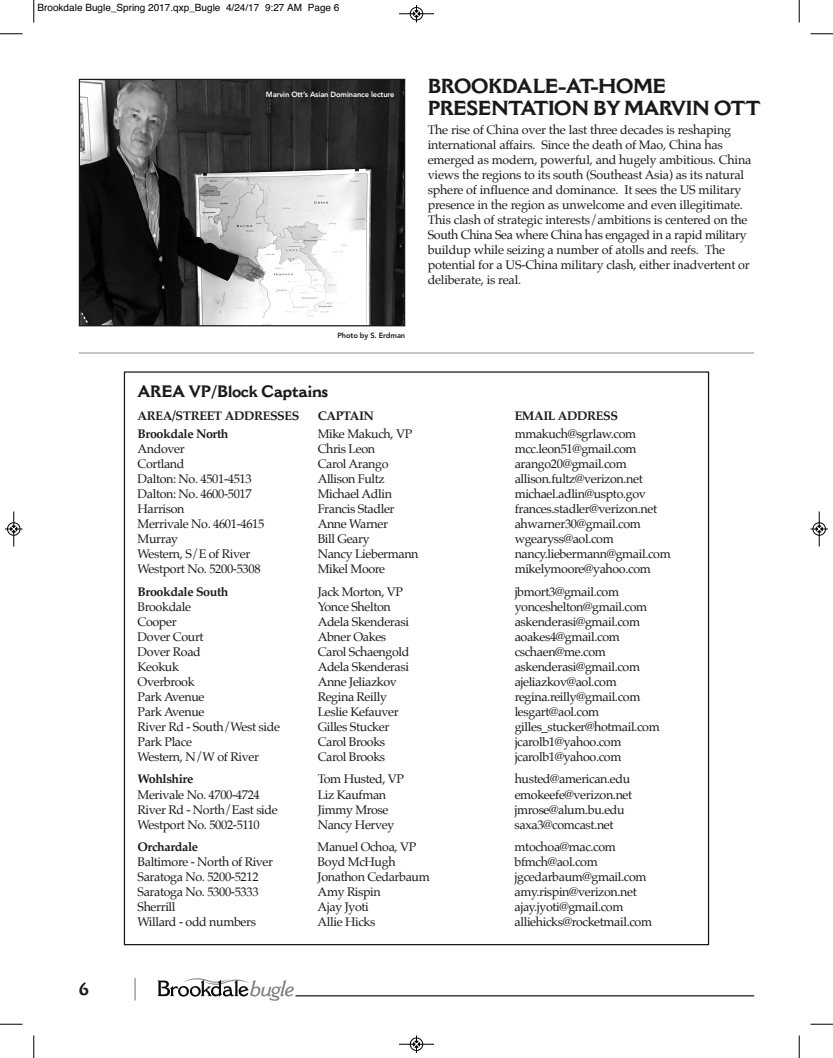
<style>
.page{position:relative;width:833px;height:1058px;background:#fff}
.page>*{position:absolute;margin:0;border:0;box-sizing:border-box;transform-origin:0 0}
.t1{font:700 20px/21.2px "Cantoria";letter-spacing:-.04em;color:#191919}
.t2{font:700 17.5px "Cantoria";color:#191919}
.t3{font:700 16.25px "Cantoria";letter-spacing:-.03em;color:#191919}
.t4{font:12.5px/15px "Palatino";letter-spacing:-.03em;color:#191919}
.t5{font:700 12.5px "Palatino";letter-spacing:-.03em;color:#191919}
.t6{font:10px "Helvetica";color:#000}
.t7{font:800 7.5px "Avenir";letter-spacing:-.015em;color:#fff}
.t8{font:800 7.5px "Avenir";letter-spacing:-.015em;color:#191919}
</style>
<div class="page">
<svg style="left:158px;top:978px;width:136px;height:22px"></svg>
<hr style="left:295px;top:995px;width:459px;height:1px;background:#191919">
<hr style="left:134px;top:978px;width:2px;height:22px;background:#8c8c8c">
<hr style="left:79px;top:353px;width:675px;height:1px;background:#8c8c8c">
<img style="left:81px;top:81px;width:322px;height:243px">
<div style="left:79px;top:79px;width:326px;height:247px;border:1px solid #191919"></div>
<svg style="left:33px;top:0;width:2px;height:22px"></svg>
<svg style="left:0;top:33px;width:22px;height:2px"></svg>
<svg style="left:798px;top:0;width:2px;height:22px"></svg>
<svg style="left:810px;top:33px;width:22px;height:2px"></svg>
<svg style="left:33px;top:1035px;width:2px;height:23px"></svg>
<svg style="left:0;top:1023px;width:22px;height:2px"></svg>
<svg style="left:798px;top:1035px;width:2px;height:23px"></svg>
<svg style="left:810px;top:1023px;width:22px;height:2px"></svg>
<hr style="left:399px;top:14px;width:35px;height:1px;background:#000">
<div style="left:410px;top:7px;width:13px;height:13px;border:1px solid #000;border-radius:50%"></div>
<svg style="left:413px;top:5px;width:6px;height:17px"></svg>
<hr style="left:399px;top:1044px;width:35px;height:1px;background:#000">
<div style="left:410px;top:1037px;width:13px;height:13px;border:1px solid #000;border-radius:50%"></div>
<svg style="left:413px;top:1035px;width:6px;height:17px"></svg>
<hr style="left:14px;top:511px;width:1px;height:35px;background:#000">
<div style="left:7px;top:522px;width:13px;height:13px;border:1px solid #000;border-radius:50%"></div>
<svg style="left:5px;top:526px;width:17px;height:6px"></svg>
<hr style="left:819px;top:511px;width:1px;height:35px;background:#000">
<div style="left:812px;top:522px;width:13px;height:13px;border:1px solid #000;border-radius:50%"></div>
<svg style="left:810px;top:526px;width:18px;height:6px"></svg>
<p class="t6" style="left:38px;top:2px;width:303px">Brookdale Bugle_Spring 2017.qxp_Bugle 4/24/17 9:27 AM Page 6</p>
<p class="t7" style="left:266px;top:88px;width:130px">Marvin Ott’s Asian Dominance lecture</p>
<p class="t8" style="left:337px;top:329px;width:69px">Photo by S. Erdman</p>
<h1 class="t1" style="left:428px;top:78px;width:335px">BROOKDALE-AT-HOME<br>PRESENTATION BY MARVIN OTT</h1>
<p class="t4" style="left:427px;top:123px;width:325px">The rise of China over the last three decades is reshaping international affairs. Since the death of Mao, China has emerged as modern, powerful, and hugely ambitious. China views the regions to its south (Southeast Asia) as its natural sphere of influence and dominance. It sees the US military presence in the region as unwelcome and even illegitimate.<br>This clash of strategic interests/ambitions is centered on the South China Sea where China has engaged in a rapid military buildup while seizing a number of atolls and reefs. The potential for a US-China military clash, either inadvertent or deliberate, is real.</p>
<h2 class="t2" style="left:79px;top:982px;width:12px">6</h2>
<h3 class="t3" style="left:138px;top:385px;width:192px">AREA VP/Block Captains</h3>
<p class="t5" style="left:138px;top:409px;width:163px">AREA/STREET ADDRESSES</p>
<p class="t5" style="left:318px;top:409px;width:58px">CAPTAIN</p>
<p class="t5" style="left:514px;top:409px;width:105px">EMAIL ADDRESS</p>
<p class="t5" style="left:138px;top:428px;width:92px">Brookdale North</p>
<p class="t4" style="left:318px;top:427px;width:96px">Mike Makuch, VP</p>
<p class="t4" style="left:514px;top:427px;width:123px">mmakuch@sgrlaw.com</p>
<p class="t4" style="left:137px;top:442px;width:49px">Andover</p>
<p class="t4" style="left:317px;top:442px;width:59px">Chris Leon</p>
<p class="t4" style="left:514px;top:442px;width:123px">mcc.leon51@gmail.com</p>
<p class="t4" style="left:138px;top:457px;width:48px">Cortland</p>
<p class="t4" style="left:318px;top:457px;width:72px">Carol Arango</p>
<p class="t4" style="left:514px;top:457px;width:113px">arango20@gmail.com</p>
<p class="t4" style="left:138px;top:472px;width:116px">Dalton: No. 4501-4513</p>
<p class="t4" style="left:318px;top:472px;width:69px">Allison Fultz</p>
<p class="t4" style="left:514px;top:472px;width:130px">allison.fultz@verizon.net</p>
<p class="t4" style="left:138px;top:487px;width:116px">Dalton: No. 4600-5017</p>
<p class="t4" style="left:318px;top:487px;width:76px">Michael Adlin</p>
<p class="t4" style="left:514px;top:487px;width:133px">michael.adlin@uspto.gov</p>
<p class="t4" style="left:138px;top:502px;width:48px">Harrison</p>
<p class="t4" style="left:318px;top:502px;width:78px">Francis Stadler</p>
<p class="t4" style="left:514px;top:502px;width:144px">frances.stadler@verizon.net</p>
<p class="t4" style="left:138px;top:517px;width:128px">Merrivale No. 4601-4615</p>
<p class="t4" style="left:318px;top:517px;width:72px">Anne Warner</p>
<p class="t4" style="left:514px;top:517px;width:128px">ahwarner30@gmail.com</p>
<p class="t4" style="left:138px;top:532px;width:42px">Murray</p>
<p class="t4" style="left:318px;top:532px;width:53px">Bill Geary</p>
<p class="t4" style="left:514px;top:532px;width:101px">wgearyss@aol.com</p>
<p class="t4" style="left:138px;top:547px;width:114px">Western, S/E of River</p>
<p class="t4" style="left:318px;top:547px;width:102px">Nancy Liebermann</p>
<p class="t4" style="left:514px;top:547px;width:157px">nancy.liebermann@gmail.com</p>
<p class="t4" style="left:138px;top:562px;width:124px">Westport No. 5200-5308</p>
<p class="t4" style="left:318px;top:562px;width:69px">Mikel Moore</p>
<p class="t4" style="left:514px;top:562px;width:138px">mikelymoore@yahoo.com</p>
<p class="t5" style="left:138px;top:585px;width:92px">Brookdale South</p>
<p class="t4" style="left:318px;top:585px;width:87px">Jack Morton, VP</p>
<p class="t4" style="left:514px;top:585px;width:106px">jbmort3@gmail.com</p>
<p class="t4" style="left:137px;top:600px;width:55px">Brookdale</p>
<p class="t4" style="left:317px;top:600px;width:75px">Yonce Shelton</p>
<p class="t4" style="left:514px;top:600px;width:134px">yonceshelton@gmail.com</p>
<p class="t4" style="left:137px;top:615px;width:41px">Cooper</p>
<p class="t4" style="left:317px;top:615px;width:93px">Adela Skenderasi</p>
<p class="t4" style="left:514px;top:615px;width:127px">askenderasi@gmail.com</p>
<p class="t4" style="left:137px;top:630px;width:68px">Dover Court</p>
<p class="t4" style="left:317px;top:630px;width:70px">Abner Oakes</p>
<p class="t4" style="left:514px;top:630px;width:107px">aoakes4@gmail.com</p>
<p class="t4" style="left:137px;top:645px;width:65px">Dover Road</p>
<p class="t4" style="left:317px;top:645px;width:93px">Carol Schaengold</p>
<p class="t4" style="left:514px;top:645px;width:93px">cschaen@me.com</p>
<p class="t4" style="left:138px;top:660px;width:43px">Keokuk</p>
<p class="t4" style="left:318px;top:660px;width:93px">Adela Skenderasi</p>
<p class="t4" style="left:514px;top:660px;width:127px">askenderasi@gmail.com</p>
<p class="t4" style="left:137px;top:675px;width:59px">Overbrook</p>
<p class="t4" style="left:317px;top:675px;width:81px">Anne Jeliazkov</p>
<p class="t4" style="left:514px;top:675px;width:103px">ajeliazkov@aol.com</p>
<p class="t4" style="left:137px;top:690px;width:69px">Park Avenue</p>
<p class="t4" style="left:317px;top:690px;width:71px">Regina Reilly</p>
<p class="t4" style="left:514px;top:690px;width:127px">regina.reilly@gmail.com</p>
<p class="t4" style="left:138px;top:705px;width:69px">Park Avenue</p>
<p class="t4" style="left:318px;top:705px;width:83px">Leslie Kefauver</p>
<p class="t4" style="left:514px;top:705px;width:86px">lesgart@aol.com</p>
<p class="t4" style="left:138px;top:720px;width:144px">River Rd - South/West side</p>
<p class="t4" style="left:318px;top:720px;width:73px">Gilles Stucker</p>
<p class="t4" style="left:514px;top:720px;width:146px">gilles_stucker@hotmail.com</p>
<p class="t4" style="left:137px;top:735px;width:56px">Park Place</p>
<p class="t4" style="left:317px;top:735px;width:69px">Carol Brooks</p>
<p class="t4" style="left:514px;top:735px;width:108px">jcarolb1@yahoo.com</p>
<p class="t4" style="left:137px;top:750px;width:123px">Western, N/W of River</p>
<p class="t4" style="left:317px;top:750px;width:69px">Carol Brooks</p>
<p class="t4" style="left:514px;top:750px;width:108px">jcarolb1@yahoo.com</p>
<p class="t5" style="left:137px;top:773px;width:57px">Wohlshire</p>
<p class="t4" style="left:317px;top:772px;width:88px">Tom Husted, VP</p>
<p class="t4" style="left:514px;top:772px;width:117px">husted@american.edu</p>
<p class="t4" style="left:137px;top:787px;width:124px">Merivale No. 4700-4724</p>
<p class="t4" style="left:317px;top:787px;width:70px">Liz Kaufman</p>
<p class="t4" style="left:514px;top:787px;width:119px">emokeefe@verizon.net</p>
<p class="t4" style="left:137px;top:802px;width:142px">River Rd - North/East side</p>
<p class="t4" style="left:317px;top:802px;width:72px">Jimmy Mrose</p>
<p class="t4" style="left:514px;top:802px;width:112px">jmrose@alum.bu.edu</p>
<p class="t4" style="left:137px;top:817px;width:124px">Westport No. 5002-5110</p>
<p class="t4" style="left:317px;top:817px;width:78px">Nancy Hervey</p>
<p class="t4" style="left:514px;top:817px;width:100px">saxa3@comcast.net</p>
<p class="t5" style="left:137px;top:840px;width:62px">Orchardale</p>
<p class="t4" style="left:317px;top:840px;width:100px">Manuel Ochoa, VP</p>
<p class="t4" style="left:514px;top:840px;width:103px">mtochoa@mac.com</p>
<p class="t4" style="left:137px;top:855px;width:137px">Baltimore - North of River</p>
<p class="t4" style="left:317px;top:855px;width:79px">Boyd McHugh</p>
<p class="t4" style="left:514px;top:855px;width:85px">bfmch@aol.com</p>
<p class="t4" style="left:137px;top:870px;width:122px">Saratoga No. 5200-5212</p>
<p class="t4" style="left:317px;top:870px;width:114px">Jonathon Cedarbaum</p>
<p class="t4" style="left:514px;top:870px;width:133px">jgcedarbaum@gmail.com</p>
<p class="t4" style="left:137px;top:885px;width:122px">Saratoga No. 5300-5333</p>
<p class="t4" style="left:317px;top:885px;width:65px">Amy Rispin</p>
<p class="t4" style="left:514px;top:885px;width:124px">amy.rispin@verizon.net</p>
<p class="t4" style="left:137px;top:900px;width:39px">Sherrill</p>
<p class="t4" style="left:317px;top:900px;width:53px">Ajay Jyoti</p>
<p class="t4" style="left:514px;top:900px;width:110px">ajay.jyoti@gmail.com</p>
<p class="t4" style="left:137px;top:915px;width:120px">Willard - odd numbers</p>
<p class="t4" style="left:317px;top:915px;width:59px">Allie Hicks</p>
<p class="t4" style="left:514px;top:915px;width:139px">alliehicks@rocketmail.com</p>
</div>
